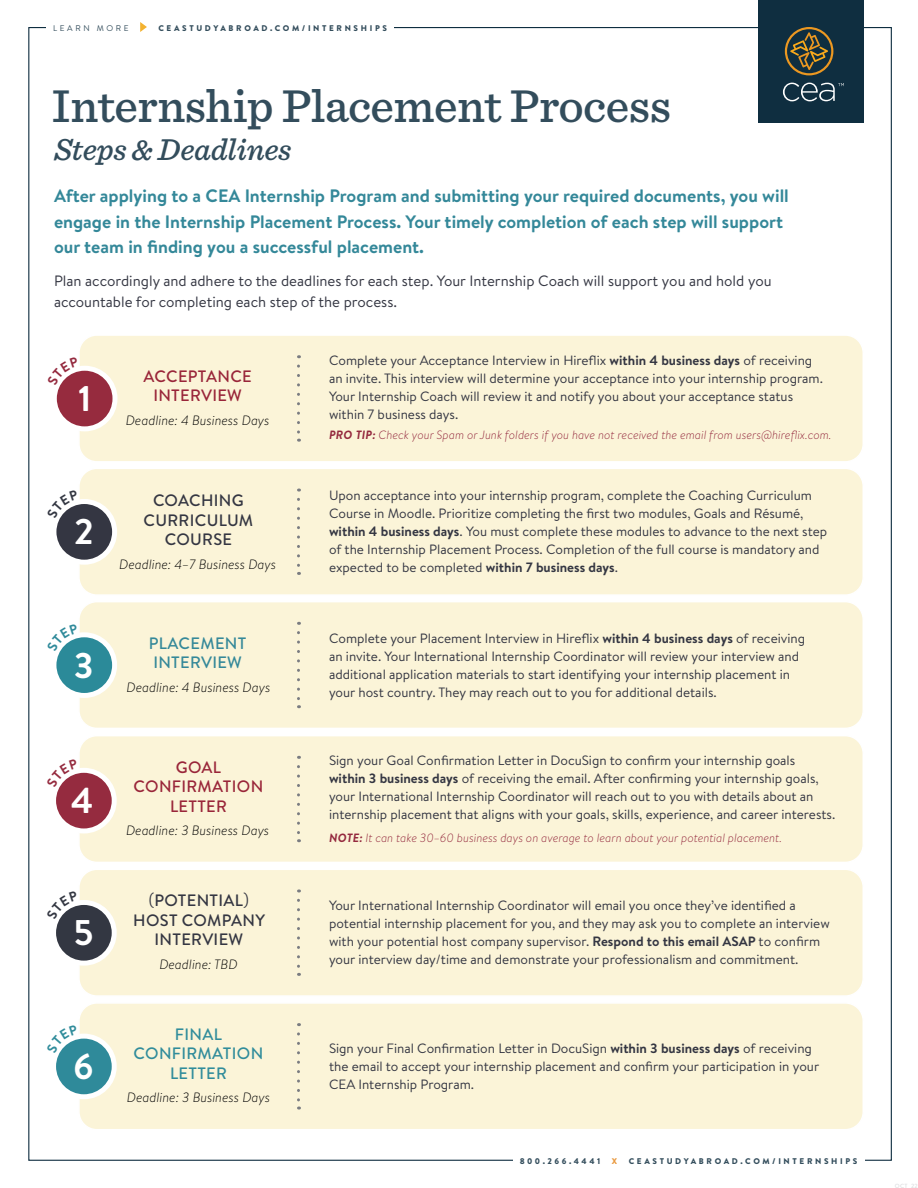
<style>
.page{position:relative;width:918px;height:1188px;background:#fff}
.page>*{position:absolute;margin:0;border:0;box-sizing:border-box;transform-origin:0 0}
.Handout_-_Title{font:500 48px "Sentinel";letter-spacing:-.01em;color:#334d5c}
.Handout_-_Title-2{font:700 35.7px "Brandon Text";color:#fff}
.Handout_-_Title-3{font:italic 500 31.5px "Sentinel";letter-spacing:-.01em;color:#334d5c}
.t1{font:700 18px/25.5px "Brandon Text";color:#348899}
.t2{font:500 16.5px/19.5px "Brandon Text";letter-spacing:.02em;color:#343642;text-align:center}
.t3{font:500 16.5px/19.5px "Brandon Text";letter-spacing:.02em;color:#992539;text-align:center}
.t4{font:500 16.5px/19.5px "Brandon Text";letter-spacing:.02em;color:#308c9b;text-align:center}
.t5{font:500 16.5px/19.5px "Brandon Text";letter-spacing:.02em;color:#348899}
.t6{font:15px/21px "Brandon Text";color:#343642}
.Body_-_Info{font:13.5px/18px "Brandon Text";color:#343642}
.t7{font:italic 300 13.5px "Brandon Text";color:#000}
.Body_-_Info-2{font:italic 300 12px "Brandon Text";color:#94293e}
.Handout_-_CTA{font:900 8.25px "Brandon Text";letter-spacing:.32em;color:#334d5c}
.Handout_-_CTA-2{font:900 8.25px "Brandon Text";letter-spacing:.3em;color:#334d5c}
.Handout_-_CTA-3{font:8.25px "Brandon Text";letter-spacing:.32em;color:#334d5c}
.Handout_-_CTA-4{font:900 8.25px "Brandon Text";color:#e99a41}
.Handout_-_Title-4{font:500 6px "Brandon Text";color:#dcdddf}
.s1{font-weight:400}
.s2{font-weight:700}
</style>
<div class="page">
<div style="left:758px;top:0;width:106px;height:122px;background:#0f2e40"></div>
<svg style="left:783px;top:83px;width:61px;height:18px"></svg>
<svg style="left:785px;top:27px;width:48px;height:48px"></svg>
<svg style="left:140px;top:22px;width:7px;height:10px"></svg>
<div style="left:79px;top:335px;width:784px;height:127px;background:#fbf4d8;border-radius:18px"></div>
<div style="left:78px;top:334px;width:786px;height:129px;border:2px solid #fff;border-radius:18px"></div>
<svg style="left:297px;top:366px;width:3px;height:76px"></svg>
<div style="left:79px;top:468px;width:784px;height:127px;background:#fbf4d8;border-radius:18px"></div>
<div style="left:78px;top:468px;width:786px;height:128px;border:2px solid #fff;border-radius:18px"></div>
<svg style="left:297px;top:499px;width:3px;height:76px"></svg>
<div style="left:79px;top:602px;width:784px;height:126px;background:#fbf4d8;border-radius:18px"></div>
<div style="left:78px;top:601px;width:786px;height:128px;border:2px solid #fff;border-radius:18px"></div>
<div style="left:79px;top:736px;width:784px;height:126px;background:#fbf4d8;border-radius:18px"></div>
<div style="left:78px;top:735px;width:786px;height:128px;border:2px solid #fff;border-radius:18px"></div>
<div style="left:79px;top:1003px;width:784px;height:127px;background:#fbf4d8;border-radius:18px"></div>
<div style="left:78px;top:1002px;width:786px;height:128px;border:2px solid #fff;border-radius:18px"></div>
<div style="left:79px;top:869px;width:784px;height:127px;background:#fbf4d8;border-radius:18px"></div>
<div style="left:78px;top:869px;width:786px;height:128px;border:2px solid #fff;border-radius:18px"></div>
<div style="left:54px;top:368px;width:61px;height:61px;background:#962b3e;border-radius:50%"></div>
<div style="left:52px;top:366px;width:66px;height:65px;border:5px solid #fff;border-radius:50%"></div>
<div style="left:54px;top:502px;width:61px;height:60px;background:#343642;border-radius:50%"></div>
<div style="left:51px;top:499px;width:66px;height:66px;border:5px solid #fff;border-radius:50%"></div>
<div style="left:54px;top:635px;width:61px;height:60px;background:#2b8a99;border-radius:50%"></div>
<div style="left:51px;top:632px;width:66px;height:66px;border:5px solid #fff;border-radius:50%"></div>
<div style="left:54px;top:770px;width:60px;height:61px;background:#952b3f;border-radius:50%"></div>
<div style="left:51px;top:768px;width:66px;height:65px;border:5px solid #fff;border-radius:50%"></div>
<div style="left:54px;top:902px;width:60px;height:61px;background:#333742;border-radius:50%"></div>
<div style="left:51px;top:900px;width:66px;height:66px;border:5px solid #fff;border-radius:50%"></div>
<div style="left:54px;top:1036px;width:60px;height:61px;background:#2f8a9a;border-radius:50%"></div>
<div style="left:51px;top:1034px;width:66px;height:65px;border:5px solid #fff;border-radius:50%"></div>
<svg style="left:297px;top:633px;width:3px;height:75px"></svg>
<svg style="left:297px;top:767px;width:3px;height:75px"></svg>
<svg style="left:297px;top:900px;width:3px;height:76px"></svg>
<svg style="left:297px;top:1034px;width:3px;height:76px"></svg>
<svg style="left:55px;top:357px;width:24px;height:28px"></svg>
<svg style="left:54px;top:500px;width:24px;height:19px"></svg>
<svg style="left:54px;top:633px;width:24px;height:19px"></svg>
<svg style="left:54px;top:769px;width:24px;height:18px"></svg>
<svg style="left:54px;top:901px;width:24px;height:19px"></svg>
<svg style="left:54px;top:1035px;width:24px;height:18px"></svg>
<p class="Handout_-_CTA-3" style="left:53px;top:22px;width:77px">LEARN MORE</p>
<p class="Handout_-_CTA" style="left:158px;top:22px;width:230px">CEASTUDYABROAD.COM/INTERNSHIPS</p>
<p class="Handout_-_Title" style="left:52px;top:70px;width:621px">Internship Placement Process</p>
<p class="Handout_-_Title-3" style="left:54px;top:125px;width:239px">Steps &amp; Deadlines</p>
<h3 class="t1" style="left:54px;top:183px;width:736px">After applying to a CEA Internship Program and submitting your required documents, you will engage in the Internship Placement Process. Your timely completion of each step will support our team in finding you a successful placement.</h3>
<p class="t6" style="left:54px;top:270px;width:719px">Plan accordingly and adhere to the deadlines for each step. Your Internship Coach will support you and hold you accountable for completing each step of the process.</p>
<p class="Handout_-_Title-2" style="left:78px;top:374px;width:15px">1</p>
<p class="Handout_-_Title-2" style="left:74px;top:507px;width:21px">2</p>
<p class="Handout_-_Title-2" style="left:74px;top:640px;width:21px">3</p>
<p class="Handout_-_Title-2" style="left:71px;top:776px;width:24px">4</p>
<p class="Handout_-_Title-2" style="left:73px;top:908px;width:22px">5</p>
<p class="Handout_-_Title-2" style="left:73px;top:1042px;width:22px">6</p>
<p class="t3" style="left:143px;top:366px;width:110px">ACCEPTANCE<br>INTERVIEW</p>
<p class="t7" style="left:126px;top:411px;width:145px">Deadline: 4 Business Days</p>
<p class="t2" style="left:144px;top:491px;width:111px">COACHING<br>CURRICULUM<br>COURSE</p>
<p class="t7" style="left:119px;top:555px;width:159px">Deadline: 4–7 Business Days</p>
<p class="t5" style="left:149px;top:633px;width:99px">PLACEMENT<br>INTERVIEW</p>
<p class="t7" style="left:127px;top:678px;width:145px">Deadline: 4 Business Days</p>
<p class="t3" style="left:134px;top:757px;width:131px">GOAL<br>CONFIRMATION<br>LETTER</p>
<p class="t7" style="left:126px;top:821px;width:145px">Deadline: 3 Business Days</p>
<p class="t2" style="left:133px;top:890px;width:133px"><span class="s1">(</span>POTENTIAL<span class="s1">)<br></span>HOST COMPANY<br>INTERVIEW</p>
<p class="t7" style="left:159px;top:955px;width:80px">Deadline: TBD</p>
<p class="t4" style="left:134px;top:1024px;width:131px">FINAL<br>CONFIRMATION<br>LETTER</p>
<p class="t7" style="left:127px;top:1088px;width:145px">Deadline: 3 Business Days</p>
<p class="Body_-_Info" style="left:329px;top:350px;width:495px">Complete your Acceptance Interview in Hireflix <span class="s2">within 4 business days</span> of receiving an invite. This interview will determine your acceptance into your internship program.<br>Your Internship Coach will review it and notify you about your acceptance status within 7 business days.</p>
<p class="Body_-_Info-2" style="left:329px;top:426px;width:504px"><span class="s2">PRO TIP:</span> Check your Spam or Junk folders if you have not received the email from users@hireflix.com.</p>
<p class="Body_-_Info" style="left:329px;top:486px;width:500px">Upon acceptance into your internship program, complete the Coaching Curriculum Course in Moodle. Prioritize completing the first two modules, Goals and Résumé, <span class="s2">within 4 business days</span>. You must complete these modules to advance to the next step of the Internship Placement Process. Completion of the full course is mandatory and expected to be completed <span class="s2">within 7 business days</span>.</p>
<p class="Body_-_Info" style="left:329px;top:629px;width:478px">Complete your Placement Interview in Hireflix <span class="s2">within 4 business days</span> of receiving an invite. Your International Internship Coordinator will review your interview and additional application materials to start identifying your internship placement in your host country. They may reach out to you for additional details.</p>
<p class="Body_-_Info" style="left:329px;top:751px;width:508px">Sign your Goal Confirmation Letter in DocuSign to confirm your internship goals <span class="s2">within 3 business days</span> of receiving the email. After confirming your internship goals, your International Internship Coordinator will reach out to you with details about an internship placement that aligns with your goals, skills, experience, and career interests.</p>
<p class="Body_-_Info-2" style="left:329px;top:830px;width:454px"><span class="s2">NOTE:</span> It can take 30–60 business days on average to learn about your potential placement.</p>
<p class="Body_-_Info" style="left:329px;top:896px;width:502px">Your International Internship Coordinator will email you once they’ve identified a potential internship placement for you, and they may ask you to complete an interview with your potential host company supervisor. <span class="s2">Respond to this email ASAP</span> to confirm your interview day/time and demonstrate your professionalism and commitment.</p>
<p class="Body_-_Info" style="left:329px;top:1039px;width:492px">Sign your Final Confirmation Letter in DocuSign <span class="s2">within 3 business days</span> of receiving the email to accept your internship placement and confirm your participation in your<br>CEA Internship Program.</p>
<p class="Handout_-_CTA-2" style="left:520px;top:1155px;width:82px">800.266.4441</p>
<p class="Handout_-_CTA-4" style="left:612px;top:1155px;width:7px">X</p>
<p class="Handout_-_CTA" style="left:629px;top:1155px;width:230px">CEASTUDYABROAD.COM/INTERNSHIPS</p>
<p class="Handout_-_Title-4" style="left:895px;top:1181px;width:25px">OCT 22</p>
</div>
